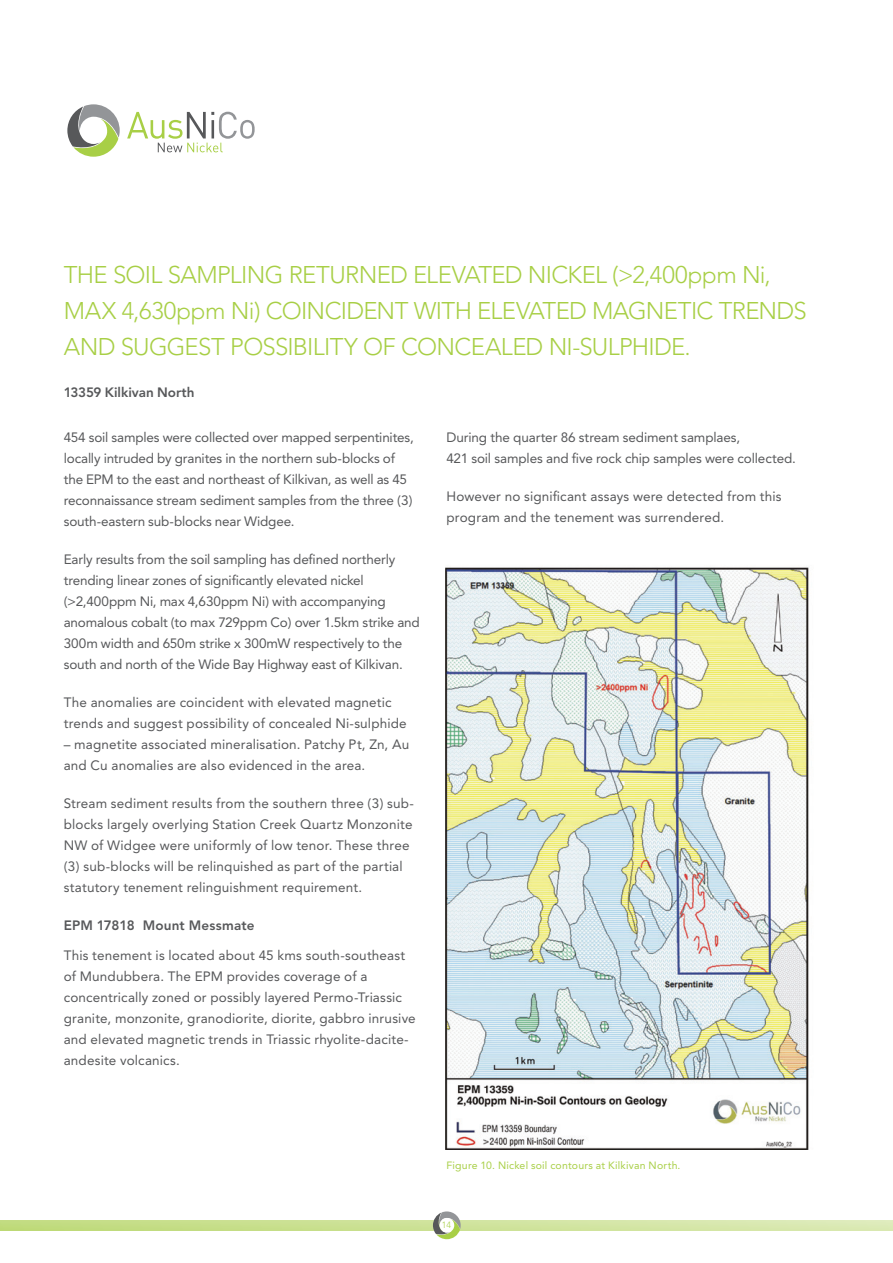
<style>
.page{position:relative;width:893px;height:1263px;background:#fff}
.page>*{position:absolute;margin:0;border:0;box-sizing:border-box;transform-origin:0 0}
.t1{font:300 24px/36px "Avenir";letter-spacing:-.025em;color:#a8cf46}
.t2{font:13.5px/21px "Avenir";letter-spacing:.005em;color:#57585a}
.t3{font:13.5px/21px "Avenir";letter-spacing:-.015em;color:#57585a}
.t4{font:800 13.5px "Avenir";letter-spacing:-.005em;color:#57585a}
.t5{font:10.5px "Avenir";letter-spacing:.02em;color:#a8cf46}
.t6{font:300 9px "Avenir";color:#a8cf46}
</style>
<div class="page">
<svg style="left:1px;top:1220px;width:892px;height:11px;background:#cee299"></svg>
<svg style="left:433px;top:1211px;width:28px;height:28px"></svg>
<div style="left:440px;top:1218px;width:14px;height:14px;background:#fff;border-radius:50%"></div>
<img style="left:445px;top:567px;width:364px;height:583px">
<svg style="left:127px;top:112px;width:128px;height:40px"></svg>
<svg style="left:67px;top:104px;width:53px;height:53px"></svg>
<h1 class="t1" style="left:64px;top:257px;width:744px">THE SOIL SAMPLING RETURNED ELEVATED NICKEL (&gt;2,400ppm Ni,<br>MAX 4,630ppm Ni) COINCIDENT WITH ELEVATED MAGNETIC TRENDS<br>AND SUGGEST POSSIBILITY OF CONCEALED NI-SULPHIDE.</h1>
<p class="t4" style="left:64px;top:384px;width:132px">13359 Kilkivan north</p>
<p class="t3" style="left:64px;top:427px;width:351px">454 soil samples were collected over mapped serpentinites, locally intruded by granites in the northern sub-blocks of the EPM to the east and northeast of Kilkivan, as well as 45 reconnaissance stream sediment samples from the three (3) south-eastern sub-blocks near Widgee.</p>
<p class="t3" style="left:64px;top:549px;width:357px">Early results from the soil sampling has defined northerly trending linear zones of significantly elevated nickel (&gt;2,400ppm Ni, max 4,630ppm Ni) with accompanying anomalous cobalt (to max 729ppm Co) over 1.5km strike and 300m width and 650m strike x 300mW respectively to the south and north of the Wide Bay Highway east of Kilkivan.</p>
<p class="t2" style="left:64px;top:692px;width:344px">The anomalies are coincident with elevated magnetic trends and suggest possibility of concealed Ni-sulphide</p>
<p class="t2" style="left:64px;top:734px;width:347px">– magnetite associated mineralisation. Patchy Pt, Zn, Au and Cu anomalies are also evidenced in the area.</p>
<p class="t2" style="left:64px;top:793px;width:352px">Stream sediment results from the southern three (3) sub&shy;blocks largely overlying Station Creek Quartz Monzonite NW of Widgee were uniformly of low tenor. These three (3) sub-blocks will be relinquished as part of the partial statutory tenement relinguishment requirement.</p>
<p class="t4" style="left:64px;top:918px;width:192px">ePM 17818 Mount Messmate</p>
<p class="t2" style="left:64px;top:945px;width:353px">This tenement is located about 45 kms south-southeast of Mundubbera. The EPM provides coverage of a concentrically zoned or possibly layered Permo-Triassic granite, monzonite, granodiorite, diorite, gabbro inrusive and elevated magnetic trends in Triassic rhyolite-dacite&shy;andesite volcanics.</p>
<p class="t2" style="left:446px;top:427px;width:351px">During the quarter 86 stream sediment samplaes,<br>421 soil samples and five rock chip samples were collected.</p>
<p class="t2" style="left:446px;top:486px;width:337px">However no significant assays were detected from this program and the tenement was surrendered.</p>
<p class="t5" style="left:446px;top:1160px;width:236px">Figure 10. Nickel soil contours at Kilkivan North.</p>
<p class="t6" style="left:442px;top:1220px;width:11px">14</p>
</div>
